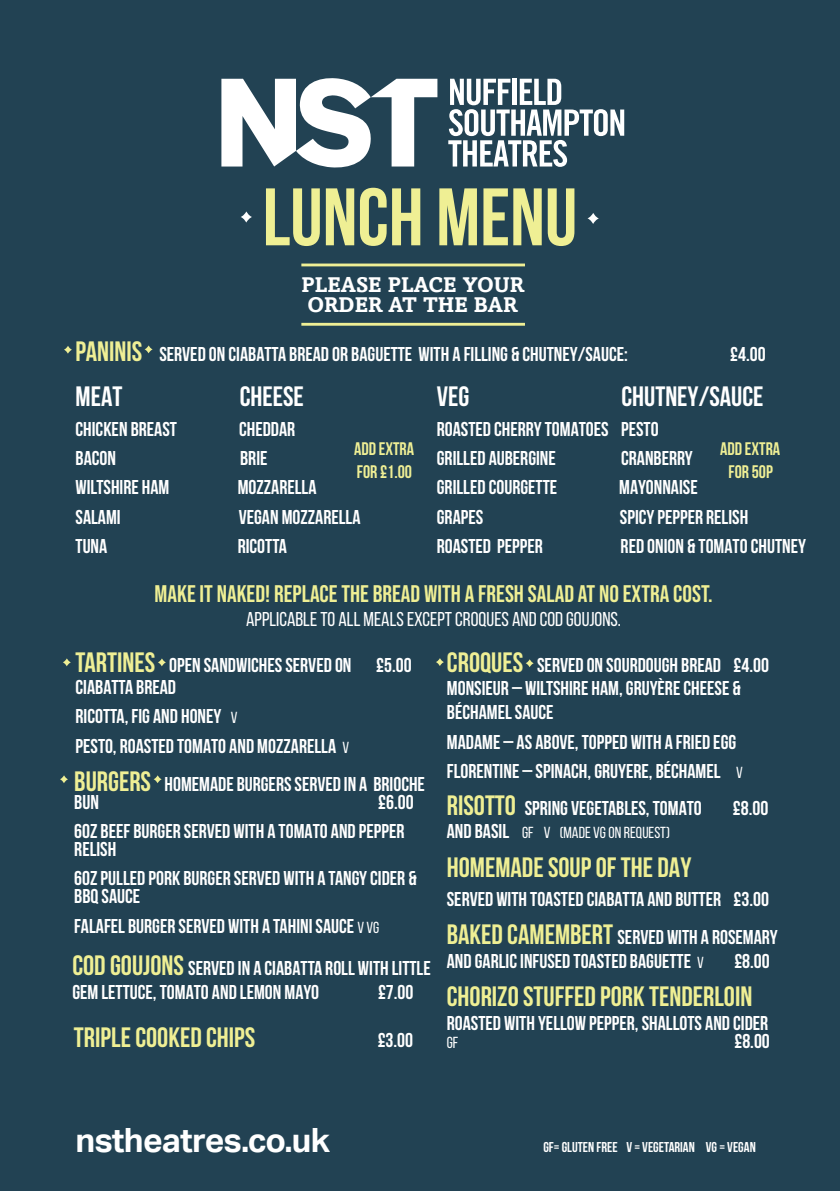
<style>
.page{position:relative;width:840px;height:1191px;background:#fff}
.page>*{position:absolute;margin:0;border:0;box-sizing:border-box;transform-origin:0 0}
.t1{font:700 81.2px "Bebas Neue";color:#efef94}
.t2{font:700 33.4px "Aktiv Grotesk";letter-spacing:-.02em;color:#fff}
.t3{font:700 28px "Bebas Neue";color:#efef94}
.t4{font:700 28px "Bebas Neue";color:#fff}
.t5{font:24px "Bebas Neue";color:#efef94}
.t6{font:700 21.4px/20px "Amasis";color:#fff}
.t7{font:700 20px/18px "Bebas Neue";color:#fff}
.t8{font:20px "Bebas Neue";color:#fff}
.t9{font:700 18.2px "Bebas Neue";color:#efef95}
.t10{font:16px "Bebas Neue";color:#fff}
.t11{font:700 14.2px "Bebas Neue";color:#fff}
.s1{font-size:28px;color:#efef95}
.s2{font-weight:400;font-size:16px}
.s3{font-size:28px;color:#efef94}
.s4{font-weight:700;font-size:20px}
</style>
<div class="page">
<div style="left:0;top:0;width:839px;height:1191px;background:#224253"></div>
<svg style="left:60px;top:775px;width:8px;height:8px"></svg>
<svg style="left:153px;top:775px;width:9px;height:8px"></svg>
<svg style="left:221px;top:78px;width:216px;height:90px"></svg>
<svg style="left:448px;top:79px;width:176px;height:88px"></svg>
<svg style="left:587px;top:213px;width:11px;height:11px"></svg>
<svg style="left:240px;top:211px;width:12px;height:11px"></svg>
<svg style="left:435px;top:658px;width:9px;height:8px"></svg>
<svg style="left:525px;top:659px;width:8px;height:8px"></svg>
<svg style="left:64px;top:346px;width:8px;height:8px"></svg>
<svg style="left:144px;top:345px;width:9px;height:8px"></svg>
<svg style="left:63px;top:658px;width:8px;height:8px"></svg>
<svg style="left:158px;top:658px;width:8px;height:8px"></svg>
<hr style="left:301px;top:263px;width:223px;height:3px;background:#efef95">
<hr style="left:301px;top:323px;width:223px;height:3px;background:#efef95">
<p class="t1" style="left:262px;top:173px;width:316px">LUNCH MENU</p>
<p class="t6" style="left:301px;top:274px;width:224px">PLEASE PLACE YOUR<br>ORDER AT THE BAR</p>
<p class="t7" style="left:75px;top:344px;width:553px"><span class="s1">PANINIS</span> SERVED ON CIABATTA BREAD OR BAGUETTE WITH A FILLING &amp; CHUTNEY/SAUCE:</p>
<p class="t7" style="left:729px;top:344px;width:37px">£4.00</p>
<p class="t4" style="left:75px;top:381px;width:48px">MEAT</p>
<p class="t4" style="left:239px;top:381px;width:66px">CHEESE</p>
<p class="t7" style="left:75px;top:419px;width:103px">CHICKEN BREAST</p>
<p class="t7" style="left:239px;top:419px;width:58px">CHEDDAR</p>
<p class="t7" style="left:75px;top:449px;width:42px">BACON</p>
<p class="t7" style="left:240px;top:449px;width:29px">BRIE</p>
<p class="t7" style="left:75px;top:478px;width:95px">WILTSHIRE HAM</p>
<p class="t7" style="left:237px;top:478px;width:80px">MOZZARELLA</p>
<p class="t7" style="left:75px;top:507px;width:47px">SALAMI</p>
<p class="t7" style="left:238px;top:507px;width:123px">VEGAN MOZZARELLA</p>
<p class="t7" style="left:75px;top:537px;width:33px">TUNA</p>
<p class="t7" style="left:237px;top:537px;width:51px">RICOTTA</p>
<p class="t4" style="left:436px;top:381px;width:34px">VEG</p>
<p class="t4" style="left:621px;top:381px;width:144px">CHUTNEY/SAUCE</p>
<p class="t7" style="left:436px;top:419px;width:223px">ROASTED CHERRY TOMATOES PESTO</p>
<p class="t7" style="left:436px;top:449px;width:120px">GRILLED AUBERGINE</p>
<p class="t7" style="left:620px;top:449px;width:73px">CRANBERRY</p>
<p class="t7" style="left:436px;top:478px;width:122px">GRILLED COURGETTE</p>
<p class="t7" style="left:619px;top:478px;width:80px">MAYONNAISE</p>
<p class="t7" style="left:436px;top:507px;width:48px">GRAPES</p>
<p class="t7" style="left:619px;top:507px;width:130px">SPICY PEPPER RELISH</p>
<p class="t7" style="left:436px;top:537px;width:108px">ROASTED PEPPER</p>
<p class="t7" style="left:620px;top:537px;width:187px">RED ONION &amp; TOMATO CHUTNEY</p>
<p class="t9" style="left:354px;top:438px;width:62px">ADD EXTRA</p>
<p class="t9" style="left:356px;top:462px;width:57px">FOR £1.00</p>
<p class="t9" style="left:719px;top:438px;width:62px">ADD EXTRA</p>
<p class="t9" style="left:728px;top:462px;width:46px">FOR 50P</p>
<p class="t5" style="left:154px;top:580px;width:559px">MAKE IT NAKED! REPLACE THE BREAD WITH A FRESH SALAD AT NO EXTRA COST.</p>
<p class="t8" style="left:246px;top:608px;width:376px">APPLICABLE TO ALL MEALS EXCEPT CROQUES AND COD GOUJONS.</p>
<p class="t7" style="left:446px;top:656px;width:323px"><span class="s1">CROQUES</span> SERVED ON SOURDOUGH BREAD £4.00</p>
<p class="t7" style="left:446px;top:676px;width:295px;line-height:24px">MONSIEUR – WILTSHIRE HAM, GRUYÈRE CHEESE &amp;<br>BÉCHAMEL SAUCE</p>
<p class="t7" style="left:446px;top:732px;width:291px">MADAME – AS ABOVE, TOPPED WITH A FRIED EGG</p>
<p class="t7" style="left:446px;top:762px;width:297px">FLORENTINE – SPINACH, GRUYERE, BÉCHAMEL <span class="s2">V</span></p>
<p class="t7" style="left:75px;top:654px;width:337px;line-height:22px"><span class="s1">TARTINES</span> OPEN SANDWICHES SERVED ON £5.00<br>CIABATTA BREAD</p>
<p class="t7" style="left:75px;top:707px;width:163px">RICOTTA, FIG AND HONEY <span class="s2">V</span></p>
<p class="t7" style="left:75px;top:736px;width:275px">PESTO, ROASTED TOMATO AND MOZZARELLA <span class="s2">V</span></p>
<p class="t7" style="left:74px;top:774px;width:352px"><span class="s1">BURGERS</span> HOMEMADE BURGERS SERVED IN A BRIOCHE<br>BUN</p>
<p class="t7" style="left:378px;top:792px;width:37px">£6.00</p>
<p class="t7" style="left:74px;top:822px;width:331px">6OZ BEEF BURGER SERVED WITH A TOMATO AND PEPPER<br>RELISH</p>
<p class="t7" style="left:74px;top:869px;width:344px">6OZ PULLED PORK BURGER SERVED WITH A TANGY CIDER &amp;<br>BBQ SAUCE</p>
<p class="t7" style="left:74px;top:916px;width:306px">FALAFEL BURGER SERVED WITH A TAHINI SAUCE <span class="s2">V VG</span></p>
<p class="t7" style="left:446px;top:798px;width:256px"><span class="s3">RISOTTO</span> SPRING VEGETABLES, TOMATO</p>
<p class="t7" style="left:732px;top:798px;width:37px">£8.00</p>
<p class="t10" style="left:446px;top:824px;width:225px"><span class="s4">AND BASIL</span> GF V (MADE VG ON REQUEST)</p>
<p class="t3" style="left:446px;top:852px;width:246px">HOMEMADE SOUP OF THE DAY</p>
<p class="t7" style="left:446px;top:890px;width:323px">SERVED WITH TOASTED CIABATTA AND BUTTER £3.00</p>
<p class="t7" style="left:446px;top:925px;width:332px;line-height:24px"><span class="s3">BAKED CAMEMBERT</span> SERVED WITH A ROSEMARY<br>AND GARLIC INFUSED TOASTED BAGUETTE <span class="s2">V</span> £8.00</p>
<p class="t7" style="left:72px;top:959px;width:360px"><span class="s3">COD GOUJONS</span> SERVED IN A CIABATTA ROLL WITH LITTLE</p>
<p class="t7" style="left:72px;top:982px;width:248px">GEM LETTUCE, TOMATO AND LEMON MAYO</p>
<p class="t7" style="left:378px;top:982px;width:37px">£7.00</p>
<p class="t3" style="left:446px;top:981px;width:307px">CHORIZO STUFFED PORK TENDERLOIN</p>
<p class="t7" style="left:446px;top:1013px;width:323px">ROASTED WITH YELLOW PEPPER, SHALLOTS AND CIDER</p>
<p class="t10" style="left:446px;top:1033px;width:13px">GF</p>
<p class="t7" style="left:734px;top:1031px;width:37px">£8.00</p>
<p class="t3" style="left:74px;top:1022px;width:183px">TRIPLE COOKED CHIPS</p>
<p class="t7" style="left:377px;top:1031px;width:37px">£3.00</p>
<p class="t2" style="left:75px;top:1121px;width:256px">nstheatres.co.uk</p>
<p class="t11" style="left:543px;top:1139px;width:214px">GF= GLUTEN FREE V = VEGETARIAN VG = VEGAN</p>
</div>
